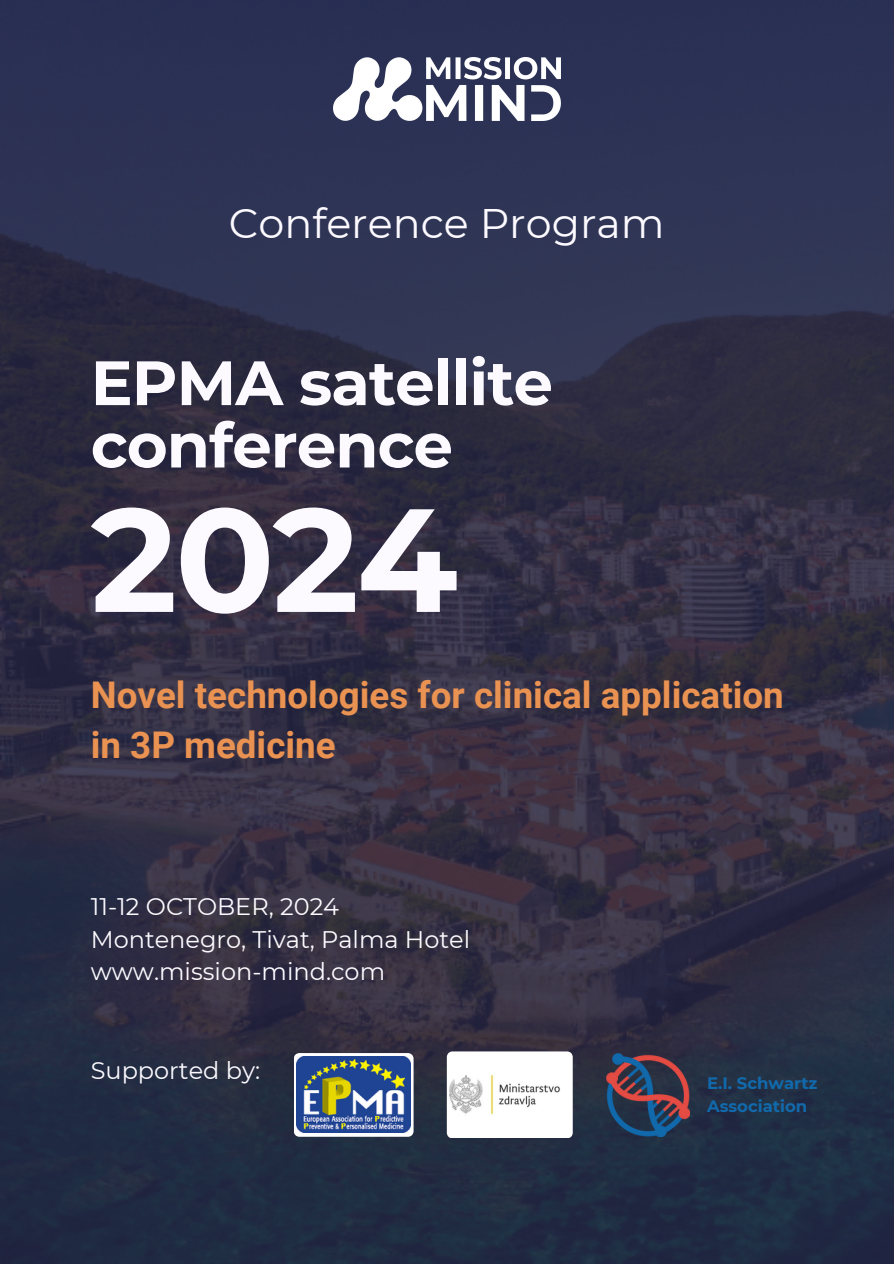
<style>
.page{position:relative;width:894px;height:1264px;background:#fff}
.page>*{position:absolute;margin:0;border:0;box-sizing:border-box;transform-origin:0 0}
.t1{font:700 146.55px "Montserrat";color:#fcfaff}
.t2{font:700 62.4px/62.4px "Montserrat";letter-spacing:-.015em;color:#fcfaff}
.t3{font:41.25px "Montserrat";color:#fcfaff}
.t4{font:700 36.75px/50.7px "Roboto";color:#ea9251}
.t5{font:24px/32.7px "Montserrat";color:#fcfaff}
.t6{font:700 16.5px "Montserrat";color:#116aac}
</style>
<div class="page">
<img style="left:0;top:0;width:893px;height:1263px">
<img style="left:333px;top:58px;width:227px;height:63px">
<svg style="left:293px;top:1053px;width:120px;height:83px"></svg>
<img style="left:296px;top:1056px;width:114px;height:76px">
<svg style="left:446px;top:1051px;width:126px;height:87px"></svg>
<img style="left:449px;top:1054px;width:121px;height:80px">
<img style="left:606px;top:1053px;width:83px;height:83px">
<h5 class="t3" style="left:229px;top:198px;width:437px">Conference Program</h5>
<p class="t2" style="left:91px;top:351px;width:463px">EPMA satellite conference</p>
<h4 class="t1" style="left:91px;top:470px;width:368px">2024</h4>
<p class="t4" style="left:91px;top:670px;width:694px">Novel technologies for clinical application in 3P medicine</p>
<h5 class="t5" style="left:91px;top:890px;width:381px">11-12 OCTOBER, 2024<br>Montenegro, Tivat, Palma Hotel www.mission-mind.com</h5>
<p class="t5" style="left:91px;top:1053px;width:171px">Supported by:</p>
<p class="t6" style="left:707px;top:1073px;width:112px">E.I. Schwartz</p>
<p class="t6" style="left:707px;top:1095px;width:102px">Association</p>
</div>
